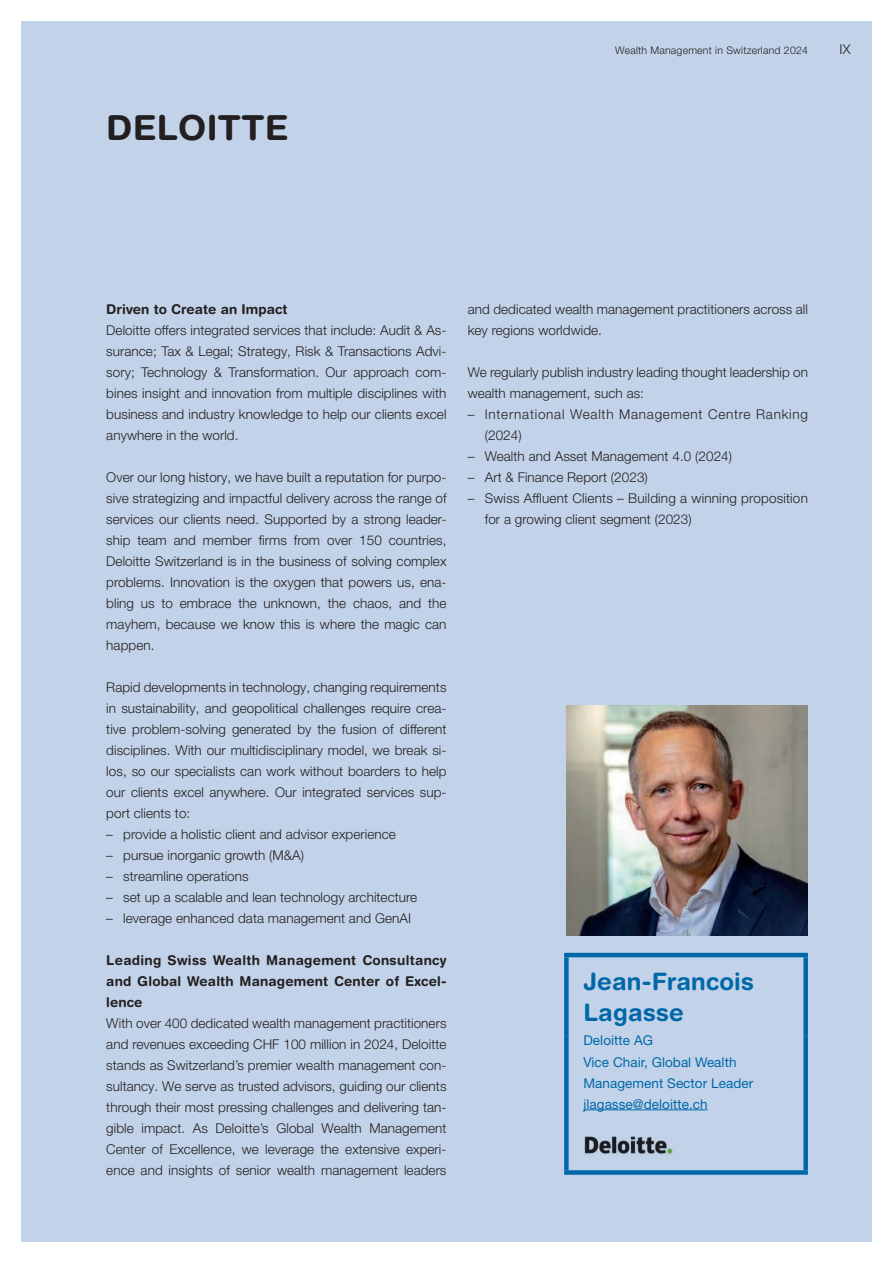
<style>
.page{position:relative;width:893px;height:1263px;background:#fff}
.page>*{position:absolute;margin:0;border:0;box-sizing:border-box;transform-origin:0 0}
.t1{font:700 34.5px "Helvetica Rounded LT Std";letter-spacing:.01em;color:#231f20}
.t2{font:700 24px/31.5px "Helvetica Rounded LT Std";letter-spacing:.01em;color:#0068a9}
.t3{font:300 13.5px/21px "Helvetica Neue LT Pro";letter-spacing:.005em;color:#231f20;text-align:justify}
.t4{font:700 13.5px/21px "Helvetica Rounded LT Std";letter-spacing:.01em;color:#231f20;text-align:justify}
.t5{font:13.5px/21px "Helvetica Neue LT Pro";letter-spacing:.005em;color:#0068a9}
.t6{font:300 13.5px/21px "Helvetica Neue LT Pro";letter-spacing:.055em;color:#231f20}
.t7{font:300 10.5px "Helvetica Neue LT Pro";letter-spacing:.02em;color:#231f20}
</style>
<div class="page">
<div style="left:21px;top:21px;width:851px;height:1221px;background:#c2d3e9"></div>
<img style="left:567px;top:706px;width:241px;height:229px">
<hr style="left:564px;top:953px;width:244px;height:4px;background:#0068a9">
<div style="left:564px;top:957px;width:5px;height:79px;background:#0068a9"></div>
<div style="left:564px;top:1036px;width:5px;height:134px;background:#0068a9"></div>
<div style="left:564px;top:1170px;width:244px;height:5px;background:#0068a9"></div>
<div style="left:803px;top:957px;width:5px;height:79px;background:#0068a9"></div>
<div style="left:803px;top:1036px;width:5px;height:134px;background:#0068a9"></div>
<hr style="left:583px;top:1109px;width:125px;height:1px;background:#0068a9">
<img style="left:584px;top:1136px;width:89px;height:19px">
<h1 class="t1" style="left:106px;top:107px;width:184px">DELOITTE</h1>
<p class="t7" style="left:615px;top:43px;width:194px">Wealth Management in Switzerland 2024</p>
<p class="t3" style="left:840px;top:38px;width:12px">IX</p>
<p class="t4" style="left:106px;top:298px;width:183px">Driven to Create an Impact</p>
<p class="t3" style="left:106px;top:319px;width:342px">Deloitte offers integrated services that include: Audit &amp; As&shy;surance; Tax &amp; Legal; Strategy, Risk &amp; Transactions Advi&shy;sory; Technology &amp; Transformation. Our approach com&shy;bines insight and innovation from multiple disciplines with business and industry knowledge to help our clients excel anywhere in the world.</p>
<p class="t3" style="left:106px;top:466px;width:342px">Over our long history, we have built a reputation for purpo&shy;sive strategizing and impactful delivery across the range of services our clients need. Supported by a strong leader&shy;ship team and member firms from over 150 countries, Deloitte Switzerland is in the business of solving complex problems. Innovation is the oxygen that powers us, ena&shy;bling us to embrace the unknown, the chaos, and the mayhem, because we know this is where the magic can happen.</p>
<p class="t3" style="left:106px;top:676px;width:342px">Rapid developments in technology, changing requirements in sustainability, and geopolitical challenges require crea&shy;tive problem-solving generated by the fusion of different disciplines. With our multidisciplinary model, we break si&shy;los, so our specialists can work without boarders to help our clients excel anywhere. Our integrated services sup&shy;port clients to:</p>
<p class="t3" style="left:106px;top:823px;width:291px">– provide a holistic client and advisor experience</p>
<p class="t3" style="left:106px;top:844px;width:199px">– pursue inorganic growth (M&amp;A)</p>
<p class="t3" style="left:106px;top:865px;width:144px">– streamline operations</p>
<p class="t3" style="left:106px;top:886px;width:312px">– set up a scalable and lean technology architecture</p>
<p class="t3" style="left:106px;top:907px;width:306px">– leverage enhanced data management and GenAI</p>
<p class="t4" style="left:106px;top:949px;width:342px">Leading Swiss Wealth Management Consultancy and Global Wealth Management Center of Excel&shy;lence</p>
<p class="t3" style="left:106px;top:1012px;width:342px">With over 400 dedicated wealth management practitioners and revenues exceeding CHF 100 million in 2024, Deloitte stands as Switzerland’s premier wealth management con&shy;sultancy. We serve as trusted advisors, guiding our clients through their most pressing challenges and delivering tan&shy;gible impact. As Deloitte’s Global Wealth Management Center of Excellence, we leverage the extensive experi&shy;ence and insights of senior wealth management leaders</p>
<p class="t3" style="left:468px;top:298px;width:342px">and dedicated wealth management practitioners across all key regions worldwide.</p>
<p class="t3" style="left:468px;top:361px;width:342px">We regularly publish industry leading thought leadership on wealth management, such as:</p>
<p class="t6" style="left:485px;top:403px;width:325px;text-indent:-17px">– International Wealth Management Centre Ranking (2024)</p>
<p class="t3" style="left:468px;top:445px;width:266px">– Wealth and Asset Management 4.0 (2024)</p>
<p class="t3" style="left:468px;top:466px;width:182px">– Art &amp; Finance Report (2023)</p>
<p class="t3" style="left:485px;top:487px;width:325px;text-indent:-17px">– Swiss Affluent Clients – Building a winning proposition for a growing client segment (2023)</p>
<h2 class="t2" style="left:583px;top:965px;width:172px">Jean-Francois<br>Lagasse</h2>
<p class="t5" style="left:583px;top:1030px;width:171px">Deloitte AG<br>Vice Chair, Global Wealth<br>Management Sector Leader jlagasse@deloitte.ch</p>
</div>
